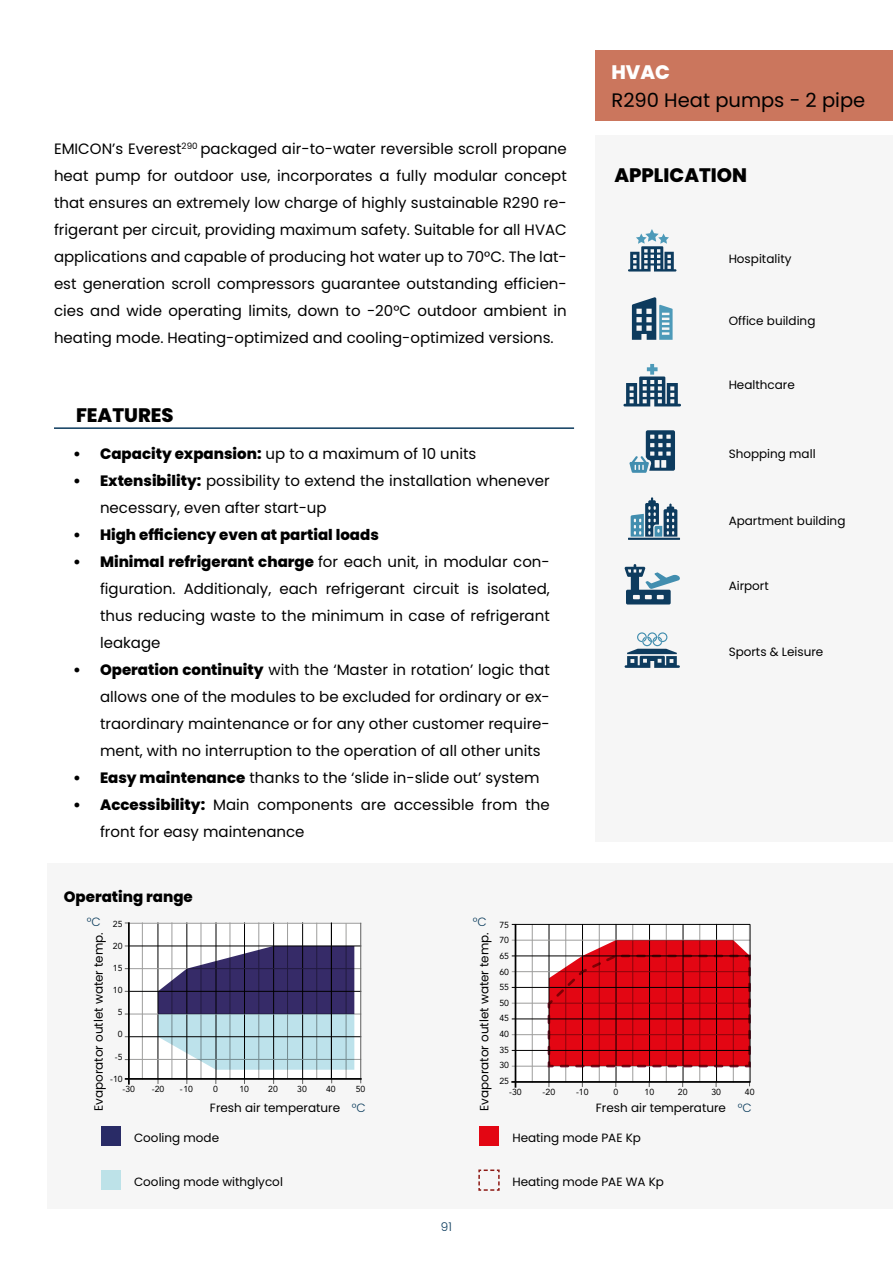
<style>
.page{position:relative;width:893px;height:1263px;background:#fff}
.page>*{position:absolute;margin:0;border:0;box-sizing:border-box;transform-origin:0 0}
.t1{font:800 19.5px "Poppins";color:#000}
.t2{font:19.5px "Poppins";color:#000}
.t3{font:800 19.5px "Poppins";color:#fff}
.t4{font:15px/27px "Poppins";color:#000;text-align:justify}
.t5{font:800 15px "Poppins";color:#000}
.t6{font:12px "Poppins";color:#000}
.t7{font:300 12px "Poppins";color:#0c3d5d}
.t8{font:300 12px "Poppins";color:#0d3d5e}
.t9{font:8.7px/10.8px "Avenir LT Std";color:#000}
.s1{font-weight:800}
</style>
<div class="page">
<div style="left:595px;top:50px;width:298px;height:70px;background:#cb765d"></div>
<div style="left:48px;top:863px;width:845px;height:346px;background:#f6f6f6"></div>
<div style="left:595px;top:135px;width:298px;height:707px;background:#f6f6f6"></div>
<svg style="left:628px;top:229px;width:48px;height:43px"></svg>
<svg style="left:632px;top:297px;width:41px;height:43px"></svg>
<svg style="left:623px;top:364px;width:58px;height:42px"></svg>
<svg style="left:629px;top:430px;width:46px;height:43px"></svg>
<svg style="left:624px;top:564px;width:56px;height:40px"></svg>
<svg style="left:625px;top:632px;width:55px;height:36px"></svg>
<svg style="left:631px;top:497px;width:46px;height:40px"></svg>
<hr style="left:628px;top:538px;width:52px;height:2px;background:#0d3b5e">
<div style="left:514px;top:924px;width:233px;height:158px;background:#fff"></div>
<div style="left:129px;top:923px;width:231px;height:155px;background:#fff"></div>
<hr style="left:532px;top:924px;width:1px;height:158px;background:#9d9d9c">
<hr style="left:549px;top:924px;width:1px;height:158px;background:#000">
<hr style="left:565px;top:924px;width:1px;height:158px;background:#9d9d9c">
<hr style="left:582px;top:924px;width:1px;height:158px;background:#000">
<hr style="left:599px;top:924px;width:1px;height:158px;background:#9d9d9c">
<hr style="left:616px;top:924px;width:1px;height:158px;background:#000">
<hr style="left:632px;top:924px;width:1px;height:158px;background:#9d9d9c">
<hr style="left:649px;top:924px;width:1px;height:158px;background:#000">
<hr style="left:666px;top:924px;width:1px;height:158px;background:#9d9d9c">
<hr style="left:683px;top:924px;width:1px;height:157px;background:#000">
<hr style="left:699px;top:924px;width:1px;height:157px;background:#9d9d9c">
<hr style="left:716px;top:924px;width:1px;height:157px;background:#000">
<hr style="left:733px;top:925px;width:1px;height:157px;background:#9d9d9c">
<hr style="left:512px;top:971px;width:237px;height:1px;background:#9d9d9c">
<hr style="left:512px;top:987px;width:237px;height:1px;background:#000">
<hr style="left:512px;top:1003px;width:237px;height:1px;background:#9d9d9c">
<hr style="left:512px;top:1019px;width:237px;height:1px;background:#000">
<hr style="left:512px;top:924px;width:237px;height:1px;background:#000">
<hr style="left:512px;top:940px;width:237px;height:1px;background:#9d9d9c">
<hr style="left:512px;top:956px;width:237px;height:1px;background:#000">
<hr style="left:512px;top:1034px;width:237px;height:1px;background:#9d9d9c">
<hr style="left:512px;top:1050px;width:237px;height:1px;background:#000">
<hr style="left:512px;top:1066px;width:237px;height:1px;background:#9d9d9c">
<hr style="left:750px;top:925px;width:1px;height:157px;background:#000">
<hr style="left:515px;top:925px;width:1px;height:162px;background:#000">
<hr style="left:512px;top:1081px;width:237px;height:2px;background:#000">
<svg style="left:548px;top:940px;width:203px;height:127px;background:#cd121d"></svg>
<div style="left:101px;top:1170px;width:20px;height:20px;background:#bde2e8"></div>
<svg style="left:478px;top:1169px;width:22px;height:22px"></svg>
<div style="left:101px;top:1126px;width:20px;height:20px;background:#292b66"></div>
<hr style="left:346px;top:923px;width:1px;height:156px;background:#9d9d9c">
<hr style="left:142px;top:923px;width:1px;height:156px;background:#9d9d9c">
<hr style="left:158px;top:923px;width:1px;height:156px;background:#000">
<hr style="left:172px;top:923px;width:1px;height:155px;background:#9d9d9c">
<hr style="left:187px;top:923px;width:1px;height:155px;background:#000">
<hr style="left:201px;top:923px;width:1px;height:155px;background:#9d9d9c">
<hr style="left:216px;top:923px;width:1px;height:155px;background:#000">
<hr style="left:230px;top:923px;width:1px;height:156px;background:#9d9d9c">
<hr style="left:244px;top:923px;width:1px;height:156px;background:#000">
<hr style="left:259px;top:923px;width:1px;height:156px;background:#9d9d9c">
<hr style="left:273px;top:923px;width:1px;height:155px;background:#000">
<hr style="left:287px;top:923px;width:1px;height:155px;background:#9d9d9c">
<hr style="left:302px;top:923px;width:1px;height:155px;background:#000">
<hr style="left:316px;top:923px;width:1px;height:156px;background:#9d9d9c">
<hr style="left:129px;top:923px;width:232px;height:1px;background:#9d9d9c">
<hr style="left:129px;top:946px;width:232px;height:1px;background:#000">
<hr style="left:129px;top:968px;width:232px;height:1px;background:#9d9d9c">
<hr style="left:129px;top:991px;width:232px;height:1px;background:#000">
<hr style="left:129px;top:1014px;width:232px;height:1px;background:#9d9d9c">
<hr style="left:129px;top:1036px;width:232px;height:1px;background:#000">
<hr style="left:129px;top:1059px;width:232px;height:1px;background:#9d9d9c">
<svg style="left:158px;top:946px;width:196px;height:124px;background:#7c85a3"></svg>
<hr style="left:360px;top:923px;width:1px;height:156px;background:#616160">
<hr style="left:331px;top:923px;width:1px;height:156px;background:#000">
<hr style="left:128px;top:923px;width:2px;height:161px;background:#000">
<hr style="left:126px;top:1078px;width:235px;height:2px;background:#000">
<div style="left:479px;top:1126px;width:20px;height:20px;background:#e30613"></div>
<hr style="left:54px;top:427px;width:520px;height:2px;background:#0d3b5e">
<h1 class="t3" style="left:611px;top:61px;width:60px">HVAC</h1>
<p class="t4" style="left:54px;top:135px;width:514px">EMICON’s Everest<sup>290</sup> packaged air-to-water reversible scroll propane heat pump for outdoor use, incorporates a fully modular concept that ensures an extremely low charge of highly sustainable R290 re&shy;frigerant per circuit, providing maximum safety. Suitable for all HVAC applications and capable of producing hot water up to 70°C. The lat&shy;est generation scroll compressors guarantee outstanding efficien&shy;cies and wide operating limits, down to -20°C outdoor ambient in heating mode. Heating-optimized and cooling-optimized versions.</p>
<h1 class="t1" style="left:76px;top:404px;width:99px">FEATURES</h1>
<p class="t4" style="left:73px;top:441px;width:405px"><span class="s1">• Capacity expansion:</span> up to a maximum of 10 units</p>
<p class="t4" style="left:100px;top:468px;width:451px;text-indent:-27px"><span class="s1">• Extensibility:</span> possibility to extend the installation whenever necessary, even after start-up</p>
<p class="t5" style="left:73px;top:526px;width:307px">• High efficiency even at partial loads</p>
<p class="t4" style="left:100px;top:549px;width:451px;text-indent:-27px"><span class="s1">• Minimal refrigerant charge</span> for each unit, in modular con&shy;figuration. Additionaly, each refrigerant circuit is isolated, thus reducing waste to the minimum in case of refrigerant leakage</p>
<p class="t4" style="left:100px;top:657px;width:451px;text-indent:-27px"><span class="s1">• Operation continuity</span> with the ‘Master in rotation’ logic that allows one of the modules to be excluded for ordinary or ex&shy;traordinary maintenance or for any other customer require&shy;ment, with no interruption to the operation of all other units</p>
<p class="t4" style="left:73px;top:765px;width:468px"><span class="s1">• Easy maintenance</span> thanks to the ‘slide in-slide out’ system</p>
<p class="t4" style="left:100px;top:792px;width:451px;text-indent:-27px"><span class="s1">• Accessibility:</span> Main components are accessible from the front for easy maintenance</p>
<p class="t5" style="left:64px;top:888px;width:131px">Operating range</p>
<p class="t7" style="left:87px;top:915px;width:15px">°C</p>
<p class="t7" style="left:473px;top:915px;width:15px">°C</p>
<p class="t9" style="left:113px;top:918px;width:11px">25</p>
<p class="t9" style="left:499px;top:919px;width:11px">75</p>
<h1 class="t2" style="left:611px;top:89px;width:255px">R290 Heat pumps - 2 pipe</h1>
<h1 class="t1" style="left:614px;top:164px;width:134px">APPLICATION</h1>
<p class="t6" style="left:729px;top:252px;width:64px">Hospitality</p>
<p class="t6" style="left:729px;top:313px;width:88px">Office building</p>
<p class="t6" style="left:729px;top:378px;width:68px">Healthcare</p>
<p class="t6" style="left:729px;top:447px;width:88px">Shopping mall</p>
<p class="t6" style="left:729px;top:514px;width:118px">Apartment building</p>
<p class="t6" style="left:729px;top:579px;width:42px">Airport</p>
<p class="t6" style="left:729px;top:645px;width:96px">Sports &amp; Leisure</p>
<p class="t6" style="left:92px;top:1111px;width:181px;rotate:-90deg">Evaporator outlet water temp.</p>
<p class="t6" style="left:477px;top:1111px;width:181px;rotate:-90deg">Evaporator outlet water temp.</p>
<p class="t9" style="left:499px;top:935px;width:11px">70</p>
<p class="t9" style="left:113px;top:941px;width:11px">20</p>
<p class="t9" style="left:499px;top:951px;width:11px">65</p>
<p class="t9" style="left:113px;top:963px;width:11px">15</p>
<p class="t9" style="left:499px;top:966px;width:11px">60</p>
<p class="t9" style="left:499px;top:982px;width:11px">55</p>
<p class="t9" style="left:113px;top:985px;width:11px">10</p>
<p class="t9" style="left:499px;top:997px;width:11px">50</p>
<p class="t9" style="left:118px;top:1007px;width:6px">5</p>
<p class="t9" style="left:499px;top:1013px;width:11px">45</p>
<p class="t9" style="left:499px;top:1029px;width:11px">40</p>
<p class="t9" style="left:118px;top:1029px;width:6px">0</p>
<p class="t9" style="left:499px;top:1044px;width:11px">35</p>
<p class="t9" style="left:115px;top:1051px;width:9px">-5</p>
<p class="t9" style="left:499px;top:1060px;width:11px">30</p>
<p class="t9" style="left:110px;top:1073px;width:14px">-10</p>
<p class="t9" style="left:509px;top:1075px;width:14px;text-indent:-10px">25 -30</p>
<p class="t9" style="left:543px;top:1086px;width:14px">-20</p>
<p class="t9" style="left:576px;top:1086px;width:14px">-10</p>
<p class="t9" style="left:613px;top:1086px;width:6px">0</p>
<p class="t9" style="left:644px;top:1086px;width:11px">10</p>
<p class="t9" style="left:678px;top:1086px;width:11px">20</p>
<p class="t9" style="left:711px;top:1086px;width:11px">30</p>
<p class="t9" style="left:745px;top:1086px;width:11px">40</p>
<p class="t9" style="left:123px;top:1083px;width:14px">-30</p>
<p class="t9" style="left:152px;top:1083px;width:14px">-20</p>
<p class="t9" style="left:180px;top:1083px;width:15px">-10</p>
<p class="t9" style="left:213px;top:1083px;width:6px">0</p>
<p class="t9" style="left:239px;top:1083px;width:11px">10</p>
<p class="t9" style="left:268px;top:1083px;width:11px">20</p>
<p class="t9" style="left:297px;top:1083px;width:11px">30</p>
<p class="t9" style="left:326px;top:1083px;width:11px">40</p>
<p class="t9" style="left:356px;top:1083px;width:11px">50</p>
<p class="t6" style="left:210px;top:1101px;width:132px">Fresh air temperature</p>
<p class="t6" style="left:596px;top:1101px;width:132px">Fresh air temperature</p>
<p class="t7" style="left:352px;top:1101px;width:15px">°C</p>
<p class="t7" style="left:738px;top:1101px;width:15px">°C</p>
<p class="t6" style="left:134px;top:1131px;width:87px">Cooling mode</p>
<p class="t6" style="left:512px;top:1131px;width:130px">Heating mode PAE Kp</p>
<p class="t6" style="left:134px;top:1175px;width:150px">Cooling mode withglycol</p>
<p class="t6" style="left:512px;top:1175px;width:153px">Heating mode PAE WA Kp</p>
<p class="t8" style="left:441px;top:1220px;width:13px">91</p>
</div>
